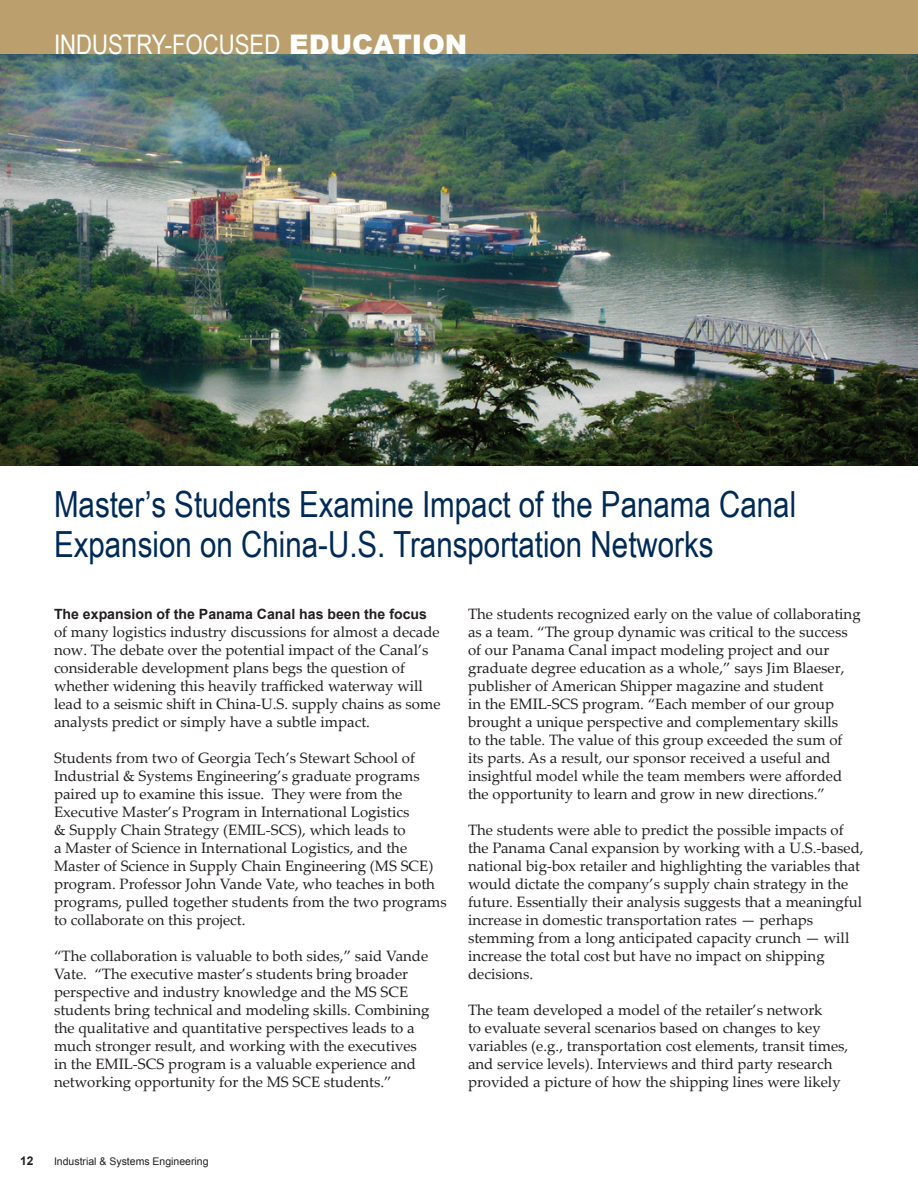
<style>
.page{position:relative;width:918px;height:1188px;background:#fff}
.page>*{position:absolute;margin:0;border:0;box-sizing:border-box;transform-origin:0 0}
.t1{font:36px/40.5px "Arial Narrow";color:#002a56}
.t2{font:27px "Arial Narrow";color:#fff}
.t3{font:900 27px "Arial";color:#fff}
.t4{font:15px/18px "Palatino Linotype";color:#231f20}
.t5{font:700 14.1px "Arial";color:#231f20}
.t6{font:700 12px "Arial";color:#231f20}
.t7{font:10.5px "Arial";color:#231f20}
</style>
<div class="page">
<div style="left:0;top:0;width:918px;height:54px;background:#bba06e"></div>
<img style="left:0;top:54px;width:918px;height:412px">
<h2 class="t2" style="left:54px;top:25px;width:23px">Indus</h2>
<h2 class="t2" style="left:123px;top:25px;width:97px">try-Focused</h2>
<h2 class="t3" style="left:289px;top:25px;width:175px">EDUCATION</h2>
<h1 class="t1" style="left:54px;top:482px;width:744px">Master’s Students Examine Impact of the Panama Canal<br>Expansion on China-U.S. Transportation Networks</h1>
<p class="t5" style="left:54px;top:604px;width:374px">The expansion of the Panama Canal has been the focus</p>
<p class="t4" style="left:54px;top:622px;width:388px">of many logistics industry discussions for almost a decade now. The debate over the potential impact of the Canal’s considerable development plans begs the question of whether widening this heavily trafficked waterway will lead to a seismic shift in China-U.S. supply chains as some analysts predict or simply have a subtle impact.</p>
<p class="t4" style="left:54px;top:748px;width:394px">Students from two of Georgia Tech’s Stewart School of Industrial &amp; Systems Engineering’s graduate programs paired up to examine this issue. They were from the Executive Master’s Program in International Logistics<br>&amp; Supply Chain Strategy (EMIL-SCS), which leads to<br>a Master of Science in International Logistics, and the Master of Science in Supply Chain Engineering (MS SCE) program. Professor John Vande Vate, who teaches in both programs, pulled together students from the two programs to collaborate on this project.</p>
<p class="t4" style="left:54px;top:946px;width:377px">“The collaboration is valuable to both sides,” said Vande Vate. “The executive master’s students bring broader perspective and industry knowledge and the MS SCE students bring technical and modeling skills. Combining the qualitative and quantitative perspectives leads to a much stronger result, and working with the executives in the EMIL-SCS program is a valuable experience and networking opportunity for the MS SCE students.”</p>
<p class="t4" style="left:468px;top:605px;width:394px">The students recognized early on the value of collaborating as a team. “The group dynamic was critical to the success of our Panama Canal impact modeling project and our graduate degree education as a whole,” says Jim Blaeser, publisher of American Shipper magazine and student<br>in the EMIL-SCS program. “Each member of our group brought a unique perspective and complementary skills<br>to the table. The value of this group exceeded the sum of its parts. As a result, our sponsor received a useful and insightful model while the team members were afforded the opportunity to learn and grow in new directions.”</p>
<p class="t4" style="left:468px;top:821px;width:397px">The students were able to predict the possible impacts of the Panama Canal expansion by working with a U.S.-based, national big-box retailer and highlighting the variables that would dictate the company’s supply chain strategy in the future. Essentially their analysis suggests that a meaningful increase in domestic transportation rates — perhaps stemming from a long anticipated capacity crunch — will increase the total cost but have no impact on shipping decisions.</p>
<p class="t4" style="left:468px;top:1001px;width:382px">The team developed a model of the retailer’s network<br>to evaluate several scenarios based on changes to key variables (e.g., transportation cost elements, transit times, and service levels). Interviews and third party research provided a picture of how the shipping lines were likely</p>
<p class="t6" style="left:20px;top:1153px;width:15px">12</p>
<p class="t7" style="left:54px;top:1154px;width:156px">Industrial &amp; Systems Engineering</p>
</div>
